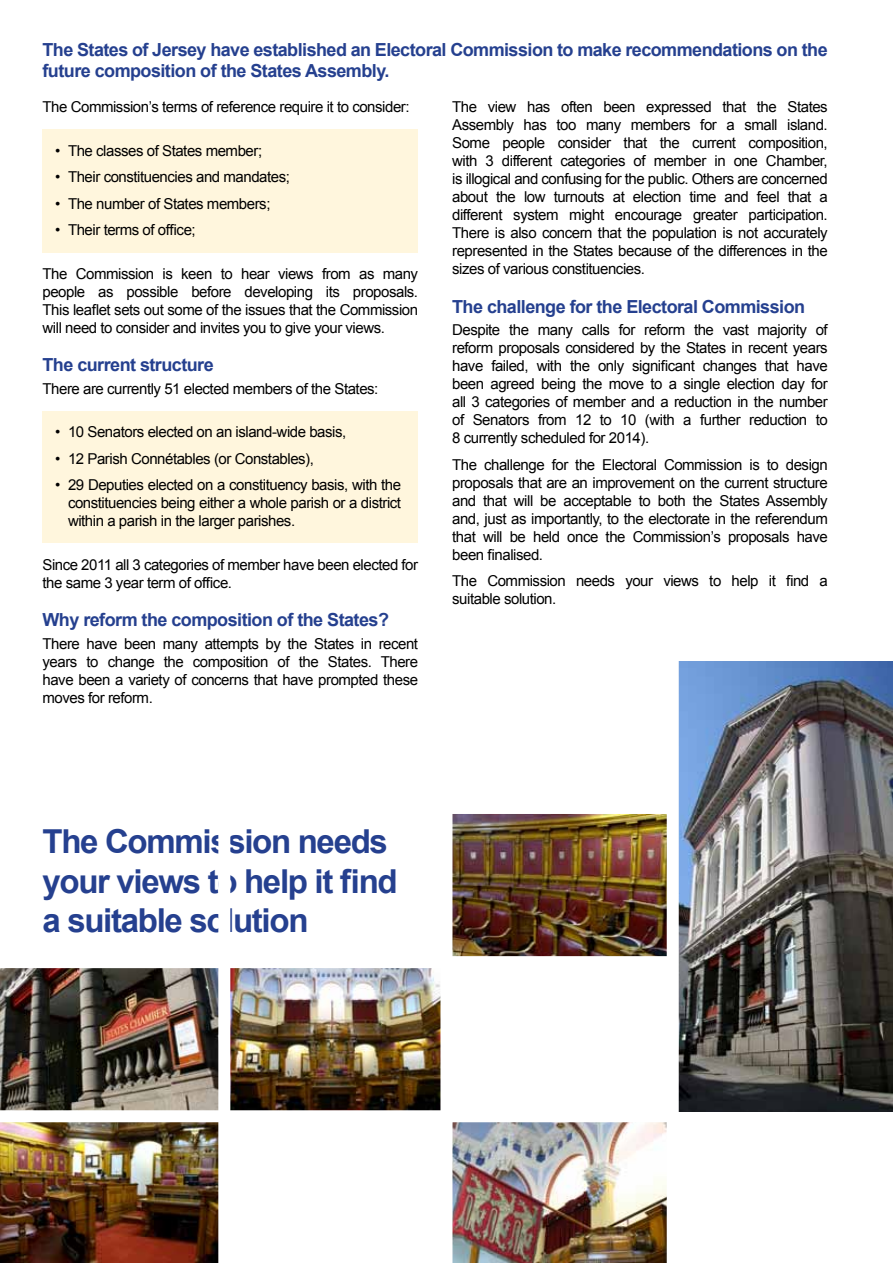
<style>
.page{position:relative;width:893px;height:1263px;background:#fff}
.page>*{position:absolute;margin:0;border:0;box-sizing:border-box;transform-origin:0 0}
.t1{font:700 33px/39.6px "Arial";letter-spacing:-.04em;color:#25408f}
.t2{font:700 18px/21.6px "Arial";letter-spacing:-.03em;color:#25408f}
.t3{font:15px/18px "Arial";letter-spacing:-.03em;color:#000;text-align:justify}
</style>
<div class="page">
<div style="left:43px;top:129px;width:375px;height:123px;background:#fff6dd"></div>
<div style="left:43px;top:411px;width:375px;height:131px;background:#fff6dd"></div>
<img style="left:0;top:1122px;width:218px;height:141px">
<img style="left:230px;top:968px;width:210px;height:142px">
<img style="left:452px;top:1122px;width:215px;height:141px">
<img style="left:0;top:968px;width:218px;height:142px">
<img style="left:452px;top:814px;width:215px;height:142px">
<img style="left:679px;top:661px;width:214px;height:451px">
<p class="t2" style="left:43px;top:39px;width:787px">The States of Jersey have established an Electoral Commission to make recommendations on the future composition of the States Assembly.</p>
<p class="t3" style="left:43px;top:98px;width:369px">The Commission’s terms of reference require it to consider:</p>
<p class="t3" style="left:55px;top:142px;width:208px">• The classes of States member;</p>
<p class="t3" style="left:55px;top:168px;width:236px">• Their constituencies and mandates;</p>
<p class="t3" style="left:55px;top:195px;width:217px">• The number of States members;</p>
<p class="t3" style="left:55px;top:221px;width:142px">• Their terms of office;</p>
<p class="t3" style="left:43px;top:265px;width:377px">The Commission is keen to hear views from as many people as possible before developing its proposals.<br>This leaflet sets out some of the issues that the Commission will need to consider and invites you to give your views.</p>
<p class="t2" style="left:43px;top:355px;width:173px">The current structure</p>
<p class="t3" style="left:43px;top:380px;width:337px">There are currently 51 elected members of the States:</p>
<p class="t3" style="left:55px;top:423px;width:293px">• 10 Senators elected on an island-wide basis,</p>
<p class="t3" style="left:55px;top:450px;width:260px">• 12 Parish Connétables (or Constables),</p>
<p class="t3" style="left:68px;top:476px;width:335px;text-indent:-13px">• 29 Deputies elected on a constituency basis, with the constituencies being either a whole parish or a district within a parish in the larger parishes.</p>
<p class="t3" style="left:42px;top:556px;width:377px">Since 2011 all 3 categories of member have been elected for the same 3 year term of office.</p>
<p class="t2" style="left:43px;top:610px;width:348px">Why reform the composition of the States?</p>
<p class="t3" style="left:43px;top:634px;width:377px">There have been many attempts by the States in recent</p>
<p class="t3" style="left:43px;top:652px;width:377px">years to change the composition of the States. There have been a variety of concerns that have prompted these moves for reform.</p>
<p class="t3" style="left:452px;top:98px;width:377px">The view has often been expressed that the States Assembly has too many members for a small island.<br>Some people consider that the current composition, with 3 different categories of member in one Chamber, is illogical and confusing for the public. Others are concerned about the low turnouts at election time and feel that a different system might encourage greater participation.<br>There is also concern that the population is not accurately represented in the States because of the differences in the sizes of various constituencies.</p>
<p class="t2" style="left:452px;top:296px;width:354px">The challenge for the Electoral Commission</p>
<p class="t3" style="left:452px;top:321px;width:377px">Despite the many calls for reform the vast majority of reform proposals considered by the States in recent years have failed, with the only significant changes that have been agreed being the move to a single election day for all 3 categories of member and a reduction in the number of Senators from 12 to 10 (with a further reduction to 8 currently scheduled for 2014).</p>
<p class="t3" style="left:452px;top:455px;width:377px">The challenge for the Electoral Commission is to design proposals that are an improvement on the current structure and that will be acceptable to both the States Assembly and, just as importantly, to the electorate in the referendum that will be held once the Commission’s proposals have been finalised.</p>
<p class="t3" style="left:452px;top:572px;width:377px">The Commission needs your views to help it find a suitable solution.</p>
<h1 class="t1" style="left:43px;top:823px;width:357px">The Commission needs your views to help it find a suitable solution</h1>
</div>
